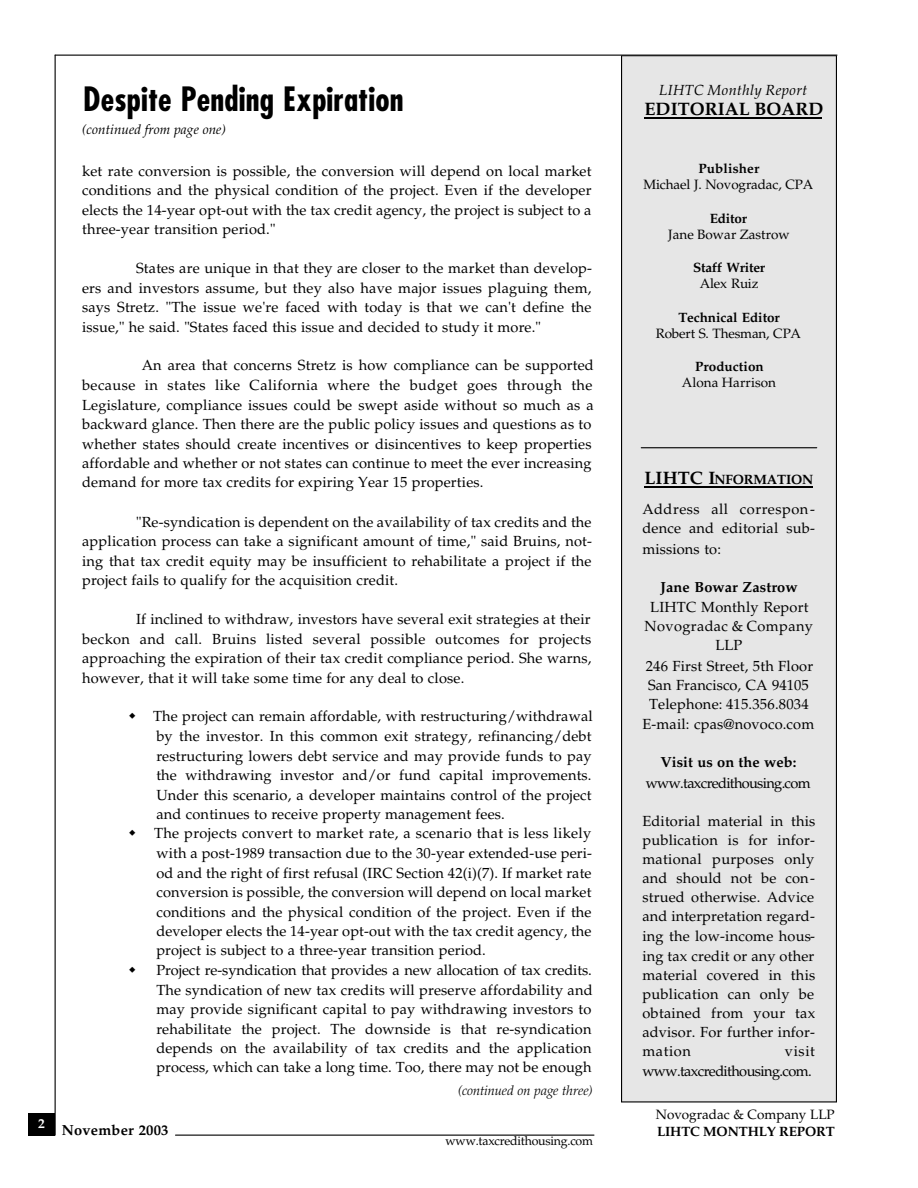
<style>
.page{position:relative;width:918px;height:1188px;background:#fff}
.page>*{position:absolute;margin:0;border:0;box-sizing:border-box;transform-origin:0 0}
.t1{font:700 condensed 32.7px "Futura";letter-spacing:.005em;color:#000}
.t2{font:700 18px "Palatino";color:#000}
.t3{font:14.7px/19.5px "Palatino";letter-spacing:.01em;color:#000;text-align:justify}
.t4{font:700 14.7px "Palatino";letter-spacing:.005em;color:#000}
.t5{font:14.7px/19.2px "Palatino";letter-spacing:-.04em;color:#000;text-align:right}
.t6{font:14.7px "Palatino";letter-spacing:-.045em;color:#000}
.t7{font:italic 14.7px "Palatino";letter-spacing:.025em;color:#000}
.t8{font:13.5px "Palatino";letter-spacing:-.005em;color:#000}
.t9{font:700 13.5px "Palatino";letter-spacing:-.01em;color:#000}
.t10{font:italic 300 13.5px "Palatino";color:#000}
.t11{font:italic 13.5px "Palatino";color:#000}
.t12{font:700 13.5px "Palatino";color:#fff}
.t13{font:12.3px "Palatino";letter-spacing:-.02em;color:#000}
.s1{font-size:18px}
</style>
<div class="page">
<hr style="left:55px;top:55px;width:1px;height:1080px;background:#000">
<hr style="left:55px;top:55px;width:782px;height:1px;background:#000">
<div style="left:28px;top:1114px;width:27px;height:22px;background:#000"></div>
<hr style="left:176px;top:1135px;width:418px;height:1px;background:#000">
<div style="left:621px;top:55px;width:216px;height:1047px;background:#e6e6e6"></div>
<hr style="left:645px;top:486px;width:69px;height:1px;background:#000">
<hr style="left:714px;top:486px;width:99px;height:1px;background:#000">
<hr style="left:641px;top:447px;width:176px;height:1px;background:#000">
<hr style="left:645px;top:117px;width:177px;height:1px;background:#000">
<p class="t12" style="left:38px;top:1116px;width:8px">2</p>
<h1 class="t1" style="left:83px;top:79px;width:322px">Despite Pending Expiration</h1>
<p class="t11" style="left:82px;top:121px;width:145px">(continued from page one)</p>
<p class="t3" style="left:82px;top:161px;width:511px">ket rate conversion is possible, the conversion will depend on local market conditions and the physical condition of the project. Even if the developer elects the 14-year opt-out with the tax credit agency, the project is subject to a three-year transition period."</p>
<p class="t3" style="left:82px;top:259px;width:511px;text-indent:54px">States are unique in that they are closer to the market than develop&shy;ers and investors assume, but they also have major issues plaguing them, says Stretz. "The issue we're faced with today is that we can't define the issue," he said. "States faced this issue and decided to study it more."</p>
<p class="t3" style="left:82px;top:356px;width:513px;text-align:left;text-indent:60px">An area that concerns Stretz is how compliance can be supported because in states like California where the budget goes through the Legislature, compliance issues could be swept aside without so much as a backward glance. Then there are the public policy issues and questions as to whether states should create incentives or disincentives to keep properties affordable and whether or not states can continue to meet the ever increasing demand for more tax credits for expiring Year 15 properties.</p>
<p class="t3" style="left:82px;top:512px;width:511px;text-indent:54px">"Re-syndication is dependent on the availability of tax credits and the application process can take a significant amount of time," said Bruins, not&shy;ing that tax credit equity may be insufficient to rehabilitate a project if the project fails to qualify for the acquisition credit.</p>
<p class="t3" style="left:82px;top:610px;width:511px;text-indent:54px">If inclined to withdraw, investors have several exit strategies at their beckon and call. Bruins listed several possible outcomes for projects approaching the expiration of their tax credit compliance period. She warns, however, that it will take some time for any deal to close.</p>
<p class="t3" style="left:153px;top:707px;width:441px;text-align:left">The project can remain affordable, with restructuring/withdrawal by the investor. In this common exit strategy, refinancing/debt restructuring lowers debt service and may provide funds to pay the withdrawing investor and/or fund capital improvements.<br>Under this scenario, a developer maintains control of the project and continues to receive property management fees.<br>The projects convert to market rate, a scenario that is less likely with a post-1989 transaction due to the 30-year extended-use peri&shy;od and the right of first refusal (IRC Section 42(i)(7). If market rate conversion is possible, the conversion will depend on local market conditions and the physical condition of the project. Even if the developer elects the 14-year opt-out with the tax credit agency, the project is subject to a three-year transition period.<br>Project re-syndication that provides a new allocation of tax credits.<br>The syndication of new tax credits will preserve affordability and may provide significant capital to pay withdrawing investors to rehabilitate the project. The downside is that re-syndication depends on the availability of tax credits and the application process, which can take a long time. Too, there may not be enough</p>
<p class="t4" style="left:62px;top:1122px;width:108px">November 2003</p>
<p class="t10" style="left:458px;top:1082px;width:137px">(continued on page three)</p>
<p class="t13" style="left:446px;top:1134px;width:149px">www.taxcredithousing.com</p>
<p class="t7" style="left:659px;top:81px;width:150px">LIHTC Monthly Report</p>
<p class="t2" style="left:645px;top:98px;width:180px">EDITORIAL BOARD</p>
<p class="t9" style="left:699px;top:161px;width:62px">Publisher</p>
<p class="t8" style="left:644px;top:176px;width:171px">Michael J. Novogradac, CPA</p>
<p class="t9" style="left:710px;top:210px;width:39px">Editor</p>
<p class="t8" style="left:668px;top:226px;width:123px">Jane Bowar Zastrow</p>
<p class="t9" style="left:693px;top:260px;width:74px">Staff Writer</p>
<p class="t8" style="left:700px;top:275px;width:60px">Alex Ruiz</p>
<p class="t9" style="left:678px;top:309px;width:103px">Technical Editor</p>
<p class="t8" style="left:656px;top:325px;width:147px">Robert S. Thesman, CPA</p>
<p class="t9" style="left:695px;top:359px;width:70px">Production</p>
<p class="t8" style="left:682px;top:374px;width:96px">Alona Harrison</p>
<p class="t9" style="left:645px;top:471px;width:170px"><span class="s1">LIHTC I</span>NFORMATION</p>
<p class="t3" style="left:642px;top:500px;width:174px">Address all correspon&shy;dence and editorial sub&shy;missions to:</p>
<p class="t4" style="left:660px;top:578px;width:139px">Jane Bowar Zastrow</p>
<p class="t3" style="left:642px;top:598px;width:173px;text-align:center">LIHTC Monthly Report<br>Novogradac &amp; Company<br>LLP<br>246 First Street, 5th Floor<br>San Francisco, CA 94105<br>Telephone: 415.356.8034<br>E-mail: cpas@novoco.com</p>
<p class="t4" style="left:660px;top:754px;width:138px">Visit us on the web:</p>
<p class="t6" style="left:646px;top:774px;width:166px">www.taxcredithousing.com</p>
<p class="t3" style="left:642px;top:811px;width:175px">Editorial material in this publication is for infor&shy;mational purposes only and should not be con&shy;strued otherwise. Advice and interpretation regard&shy;ing the low-income hous&shy;ing tax credit or any other material covered in this publication can only be obtained from your tax advisor. For further infor&shy;mation</p>
<p class="t5" style="left:642px;top:1042px;width:174px">visit www.taxcredithousing.com.</p>
<p class="t8" style="left:656px;top:1107px;width:180px">Novogradac &amp; Company LLP</p>
<p class="t9" style="left:657px;top:1124px;width:179px">LIHTC MONTHLY REPORT</p>
</div>
